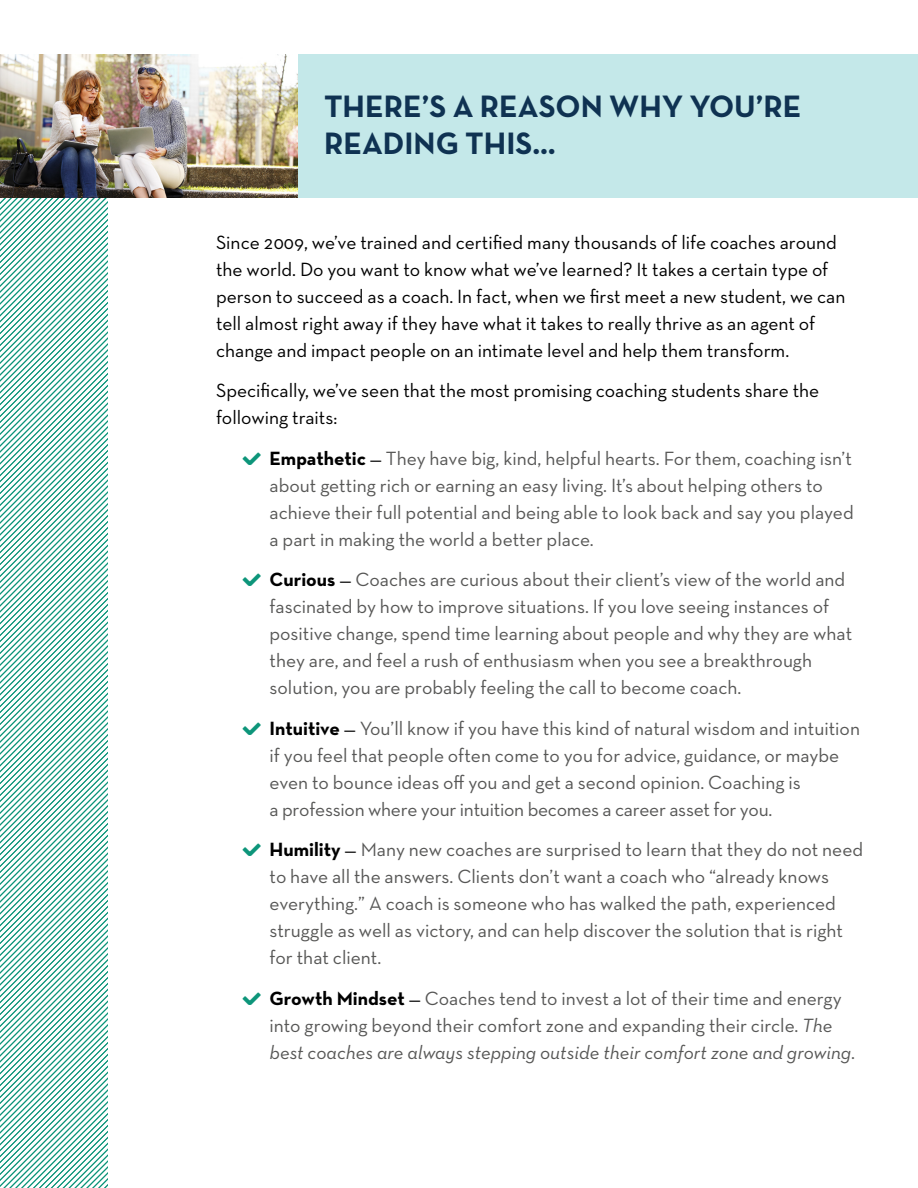
<style>
.page{position:relative;width:918px;height:1188px;background:#fff}
.page>*{position:absolute;margin:0;border:0;box-sizing:border-box;transform-origin:0 0}
.t1{font:700 31.5px/37.8px "Neutra Text TF";color:#0f3252}
.t2{font:19.5px/27px "Neutra Text TF";color:#575756}
.t3{font:19.5px/27px "Neutra Text TF";color:#000}
.s1{color:#0d957a}
.s2{font-weight:700;color:#000}
.s3{color:#000}
.s4{font-style:italic}
</style>
<div class="page">
<svg style="left:0;top:198px;width:108px;height:990px"></svg>
<div style="left:293px;top:54px;width:625px;height:144px;background:#c4e8e9"></div>
<img style="left:0;top:54px;width:297px;height:144px">
<h1 class="t1" style="left:324px;top:86px;width:479px">THERE’S A REASON WHY YOU’RE<br>READING THIS…</h1>
<p class="t3" style="left:216px;top:228px;width:631px">Since 2009, we’ve trained and certified many thousands of life coaches around the world. Do you want to know what we’ve learned? It takes a certain type of person to succeed as a coach. In fact, when we first meet a new student, we can tell almost right away if they have what it takes to really thrive as an agent of change and impact people on an intimate level and help them transform.</p>
<p class="t3" style="left:216px;top:377px;width:605px">Specifically, we’ve seen that the most promising coaching students share the following traits:</p>
<p class="t2" style="left:270px;top:444px;width:586px;text-indent:-27px"><span class="s1">✓</span> <span class="s2">Empathetic</span> <span class="s3">—</span> They have big, kind, helpful hearts. For them, coaching isn’t about getting rich or earning an easy living. It’s about helping others to achieve their full potential and being able to look back and say you played a part in making the world a better place.</p>
<p class="t2" style="left:270px;top:566px;width:584px;text-indent:-27px"><span class="s1">✓</span> <span class="s2">Curious</span> <span class="s3">—</span> Coaches are curious about their client’s view of the world and fascinated by how to improve situations. If you love seeing instances of positive change, spend time learning about people and why they are what they are, and feel a rush of enthusiasm when you see a breakthrough solution, you are probably feeling the call to become coach.</p>
<p class="t2" style="left:270px;top:714px;width:592px;text-indent:-27px"><span class="s1">✓</span> <span class="s2">Intuitive</span> <span class="s3">—</span> You’ll know if you have this kind of natural wisdom and intuition if you feel that people often come to you for advice, guidance, or maybe even to bounce ideas off you and get a second opinion. Coaching is</p>
<p class="t2" style="left:270px;top:795px;width:504px">a profession where your intuition becomes a career asset for you.</p>
<p class="t2" style="left:270px;top:836px;width:595px;text-indent:-27px"><span class="s1">✓</span> <span class="s2">Humility</span> <span class="s3">—</span> Many new coaches are surprised to learn that they do not need to have all the answers. Clients don’t want a coach who “already knows everything.” A coach is someone who has walked the path, experienced struggle as well as victory, and can help discover the solution that is right for that client.</p>
<p class="t2" style="left:270px;top:984px;width:587px;text-indent:-27px"><span class="s1">✓</span> <span class="s2">Growth Mindset</span> <span class="s3">—</span> Coaches tend to invest a lot of their time and energy into growing beyond their comfort zone and expanding their circle. <span class="s4">The best coaches are always stepping outside their comfort zone and growing</span>.</p>
</div>
